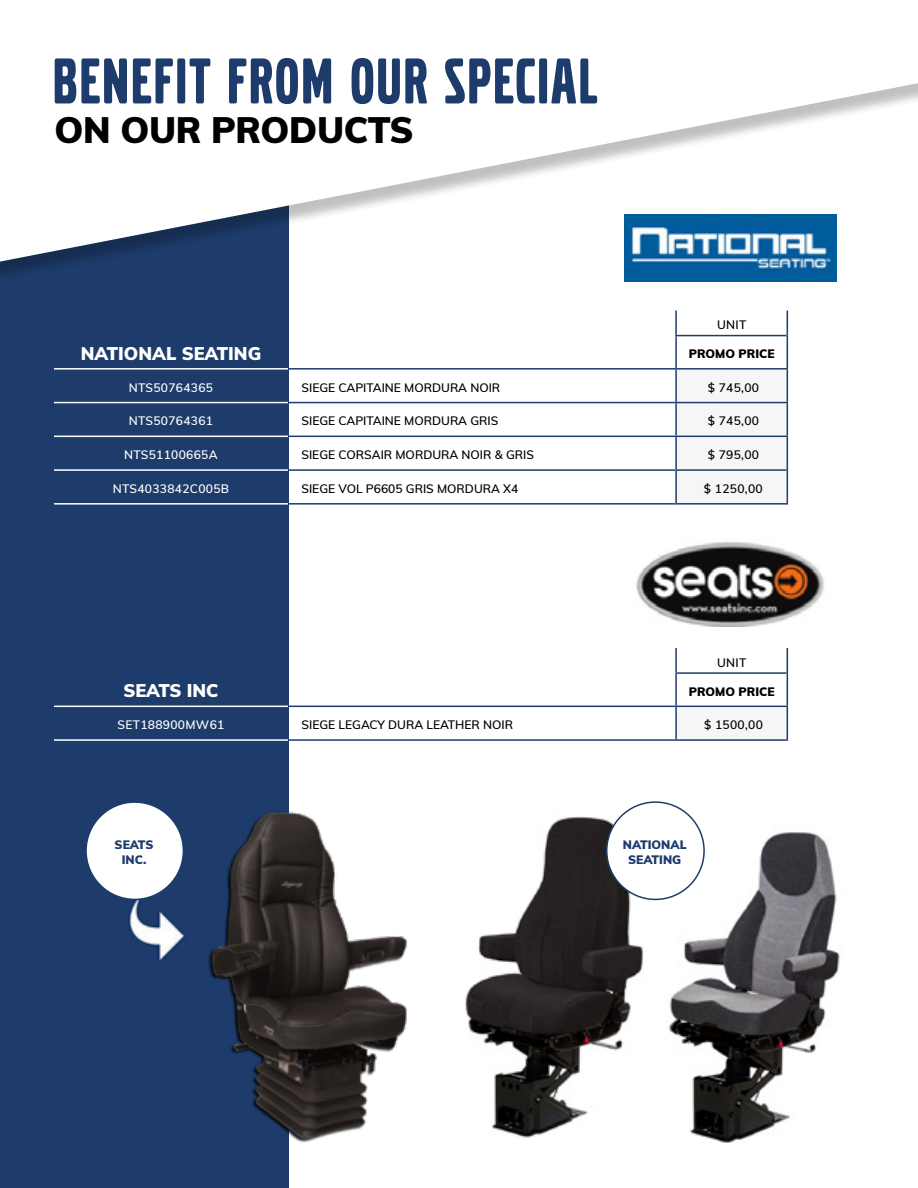
<style>
.page{position:relative;width:918px;height:1188px;background:#fff}
.page>*{position:absolute;margin:0;border:0;box-sizing:border-box;transform-origin:0 0}
.t1{font:67.5px "Volvo Broad Pro";letter-spacing:.035em;color:#1d3c6b}
.t2{font:900 36px "Muli";letter-spacing:-.01em;color:#000}
.t3{font:900 18px "Muli";color:#fff}
.t4{font:600 12px "Muli";color:#000}
.t5{font:600 12px "Muli";letter-spacing:.025em;color:#fff}
.t6{font:900 12px/15px "Muli";color:#1d3c6b;text-align:center}
.t7{font:900 12px "Muli";color:#000}
</style>
<div class="page">
<div style="left:0;top:0;width:288px;height:1188px;background:#1d3c6b"></div>
<div style="left:0;top:0;width:918px;height:283px;background:#000;opacity:.25"></div>
<svg style="left:0;top:0;width:918px;height:262px"></svg>
<img style="left:160px;top:807px;width:247px;height:338px">
<img style="left:465px;top:804px;width:189px;height:334px">
<img style="left:654px;top:804px;width:186px;height:339px">
<img style="left:128px;top:898px;width:73px;height:68px">
<div style="left:86px;top:802px;width:97px;height:97px;background:#fff;border-radius:50%"></div>
<div style="left:85px;top:801px;width:99px;height:99px;border:2px solid #1d3c6b;border-radius:50%"></div>
<div style="left:607px;top:802px;width:97px;height:97px;background:#fff;border-radius:50%"></div>
<div style="left:606px;top:801px;width:99px;height:99px;border:2px solid #1d3c6b;border-radius:50%"></div>
<img style="left:624px;top:214px;width:213px;height:68px">
<img style="left:636px;top:542px;width:189px;height:85px">
<svg style="left:54px;top:401px;width:234px;height:37px"></svg>
<hr style="left:54px;top:368px;width:234px;height:2px;background:#fff">
<hr style="left:54px;top:402px;width:234px;height:1px;background:#fff">
<hr style="left:54px;top:436px;width:234px;height:1px;background:#fff">
<hr style="left:288px;top:368px;width:388px;height:2px;background:#1d3c6b">
<hr style="left:288px;top:402px;width:388px;height:1px;background:#1d3c6b">
<hr style="left:288px;top:436px;width:388px;height:1px;background:#1d3c6b">
<hr style="left:288px;top:469px;width:387px;height:2px;background:#1d3c6b">
<hr style="left:288px;top:503px;width:387px;height:2px;background:#1d3c6b">
<hr style="left:54px;top:469px;width:234px;height:2px;background:#fff">
<hr style="left:54px;top:503px;width:234px;height:2px;background:#fff">
<hr style="left:675px;top:310px;width:2px;height:25px;background:#1d3c6b">
<hr style="left:675px;top:336px;width:2px;height:32px;background:#1d3c6b">
<hr style="left:675px;top:370px;width:2px;height:32px;background:#1d3c6b">
<hr style="left:675px;top:403px;width:2px;height:33px;background:#1d3c6b">
<hr style="left:675px;top:437px;width:2px;height:32px;background:#1d3c6b">
<hr style="left:675px;top:471px;width:2px;height:32px;background:#1d3c6b">
<svg style="left:676px;top:310px;width:112px;height:193px"></svg>
<hr style="left:787px;top:336px;width:1px;height:32px;background:#1d3c6b">
<hr style="left:676px;top:368px;width:112px;height:2px;background:#1d3c6b">
<hr style="left:787px;top:370px;width:1px;height:32px;background:#1d3c6b">
<hr style="left:676px;top:402px;width:112px;height:1px;background:#1d3c6b">
<hr style="left:787px;top:403px;width:1px;height:33px;background:#1d3c6b">
<hr style="left:676px;top:436px;width:112px;height:1px;background:#1d3c6b">
<hr style="left:787px;top:437px;width:1px;height:33px;background:#1d3c6b">
<hr style="left:787px;top:470px;width:1px;height:33px;background:#1d3c6b">
<hr style="left:675px;top:469px;width:112px;height:2px;background:#1d3c6b">
<hr style="left:675px;top:503px;width:113px;height:2px;background:#1d3c6b">
<hr style="left:675px;top:335px;width:112px;height:1px;background:#1d3c6b">
<svg style="left:54px;top:705px;width:234px;height:3px"></svg>
<div style="left:676px;top:706px;width:111px;height:34px;background:#f6f6f6"></div>
<hr style="left:54px;top:706px;width:234px;height:1px;background:#fff">
<hr style="left:54px;top:739px;width:234px;height:2px;background:#fff">
<hr style="left:288px;top:706px;width:388px;height:1px;background:#1d3c6b">
<hr style="left:288px;top:739px;width:388px;height:2px;background:#1d3c6b">
<hr style="left:675px;top:648px;width:2px;height:24px;background:#1d3c6b">
<hr style="left:675px;top:674px;width:2px;height:32px;background:#1d3c6b">
<hr style="left:675px;top:707px;width:2px;height:32px;background:#1d3c6b">
<svg style="left:676px;top:648px;width:112px;height:58px"></svg>
<hr style="left:787px;top:673px;width:1px;height:33px;background:#1d3c6b">
<hr style="left:676px;top:706px;width:112px;height:1px;background:#1d3c6b">
<hr style="left:787px;top:707px;width:1px;height:32px;background:#1d3c6b">
<hr style="left:676px;top:739px;width:112px;height:2px;background:#1d3c6b">
<hr style="left:675px;top:672px;width:112px;height:2px;background:#1d3c6b">
<h1 class="t1" style="left:53px;top:50px;width:546px">BENEFIT FROM OUR SPECIAL</h1>
<h2 class="t2" style="left:55px;top:104px;width:361px">ON OUR PRODUCTS</h2>
<p class="t4" style="left:717px;top:316px;width:31px">UNIT</p>
<h3 class="t3" style="left:81px;top:340px;width:182px">NATIONAL SEATING</h3>
<p class="t7" style="left:689px;top:345px;width:87px">PROMO PRICE</p>
<p class="t5" style="left:129px;top:379px;width:86px">NTS50764365</p>
<p class="t4" style="left:302px;top:379px;width:200px">SIEGE CAPITAINE MORDURA NOIR</p>
<p class="t4" style="left:708px;top:379px;width:53px">$ 745,00</p>
<p class="t5" style="left:129px;top:412px;width:86px">NTS50764361</p>
<p class="t4" style="left:302px;top:412px;width:198px">SIEGE CAPITAINE MORDURA GRIS</p>
<p class="t4" style="left:708px;top:412px;width:53px">$ 745,00</p>
<p class="t5" style="left:124px;top:446px;width:95px">NTS51100665A</p>
<p class="t4" style="left:302px;top:446px;width:234px">SIEGE CORSAIR MORDURA NOIR &amp; GRIS</p>
<p class="t4" style="left:708px;top:446px;width:53px">$ 795,00</p>
<p class="t5" style="left:113px;top:480px;width:118px">NTS4033842C005B</p>
<p class="t4" style="left:302px;top:480px;width:218px">SIEGE VOL P6605 GRIS MORDURA X4</p>
<p class="t4" style="left:704px;top:480px;width:60px">$ 1250,00</p>
<p class="t4" style="left:717px;top:654px;width:31px">UNIT</p>
<h3 class="t3" style="left:123px;top:677px;width:97px">SEATS INC</h3>
<p class="t7" style="left:689px;top:683px;width:87px">PROMO PRICE</p>
<p class="t5" style="left:118px;top:716px;width:108px">SET188900MW61</p>
<p class="t4" style="left:302px;top:716px;width:213px">SIEGE LEGACY DURA LEATHER NOIR</p>
<p class="t4" style="left:704px;top:716px;width:60px">$ 1500,00</p>
<p class="t6" style="left:115px;top:837px;width:40px">SEATS<br>INC.</p>
<p class="t6" style="left:623px;top:837px;width:65px">NATIONAL<br>SEATING</p>
</div>
